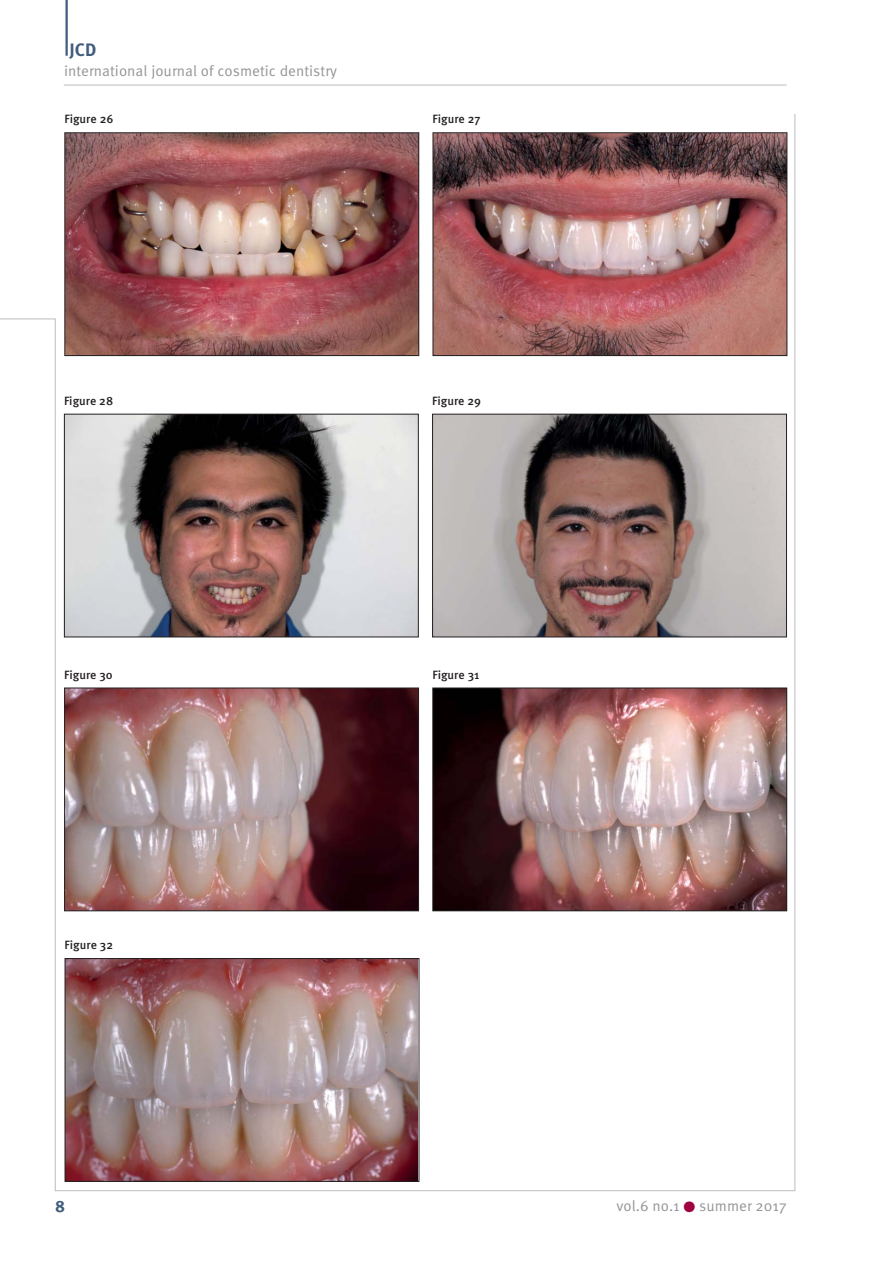
<style>
.page{position:relative;width:893px;height:1263px;background:#fff}
.page>*{position:absolute;margin:0;border:0;box-sizing:border-box;transform-origin:0 0}
.t1{font:700 18px "Meta Pro";color:#415d7d}
.t2{font:700 16.5px "Meta Pro";color:#415d7d}
.t3{font:15px "Meta Pro";color:#939598}
.t4{font:500 12px "Meta Pro";color:#231f20}
.s1{color:#9e0040}
</style>
<div class="page">
<hr style="left:0;top:319px;width:55px;height:1px;background:#bbbdc0">
<hr style="left:55px;top:319px;width:1px;height:872px;background:#bbbdc0">
<hr style="left:55px;top:1190px;width:740px;height:1px;background:#bbbdc0">
<hr style="left:64px;top:85px;width:723px;height:1px;background:#bbbdc0">
<hr style="left:66px;top:0;width:2px;height:56px;background:#415d7d">
<img style="left:435px;top:134px;width:350px;height:220px">
<div style="left:433px;top:132px;width:354px;height:224px;border:1px solid #231f20"></div>
<img style="left:66px;top:134px;width:351px;height:220px">
<div style="left:64px;top:132px;width:355px;height:224px;border:1px solid #231f20"></div>
<img style="left:434px;top:416px;width:351px;height:219px">
<div style="left:432px;top:414px;width:355px;height:223px;border:1px solid #231f20"></div>
<img style="left:66px;top:416px;width:351px;height:219px">
<div style="left:64px;top:414px;width:355px;height:223px;border:1px solid #231f20"></div>
<img style="left:434px;top:690px;width:351px;height:219px">
<div style="left:432px;top:688px;width:355px;height:223px;border:1px solid #231f20"></div>
<img style="left:66px;top:690px;width:351px;height:219px">
<div style="left:64px;top:688px;width:355px;height:223px;border:1px solid #231f20"></div>
<img style="left:67px;top:960px;width:350px;height:220px">
<div style="left:65px;top:958px;width:354px;height:224px;border:1px solid #231f20"></div>
<hr style="left:794px;top:114px;width:1px;height:1077px;background:#bbbdc0">
<p class="t1" style="left:69px;top:39px;width:28px">JCD</p>
<p class="t3" style="left:64px;top:65px;width:275px">international journal of cosmetic dentistry</p>
<p class="t4" style="left:64px;top:112px;width:51px">Figure 26</p>
<p class="t4" style="left:433px;top:112px;width:50px">Figure 27</p>
<p class="t4" style="left:64px;top:394px;width:51px">Figure 28</p>
<p class="t4" style="left:432px;top:394px;width:50px">Figure 29</p>
<p class="t4" style="left:64px;top:667px;width:50px">Figure 30</p>
<p class="t4" style="left:432px;top:667px;width:48px">Figure 31</p>
<p class="t4" style="left:65px;top:938px;width:50px">Figure 32</p>
<p class="t2" style="left:55px;top:1196px;width:11px">8</p>
<p class="t3" style="left:616px;top:1199px;width:172px">vol.6 no.1 <span class="s1">●</span> summer 2017</p>
</div>
